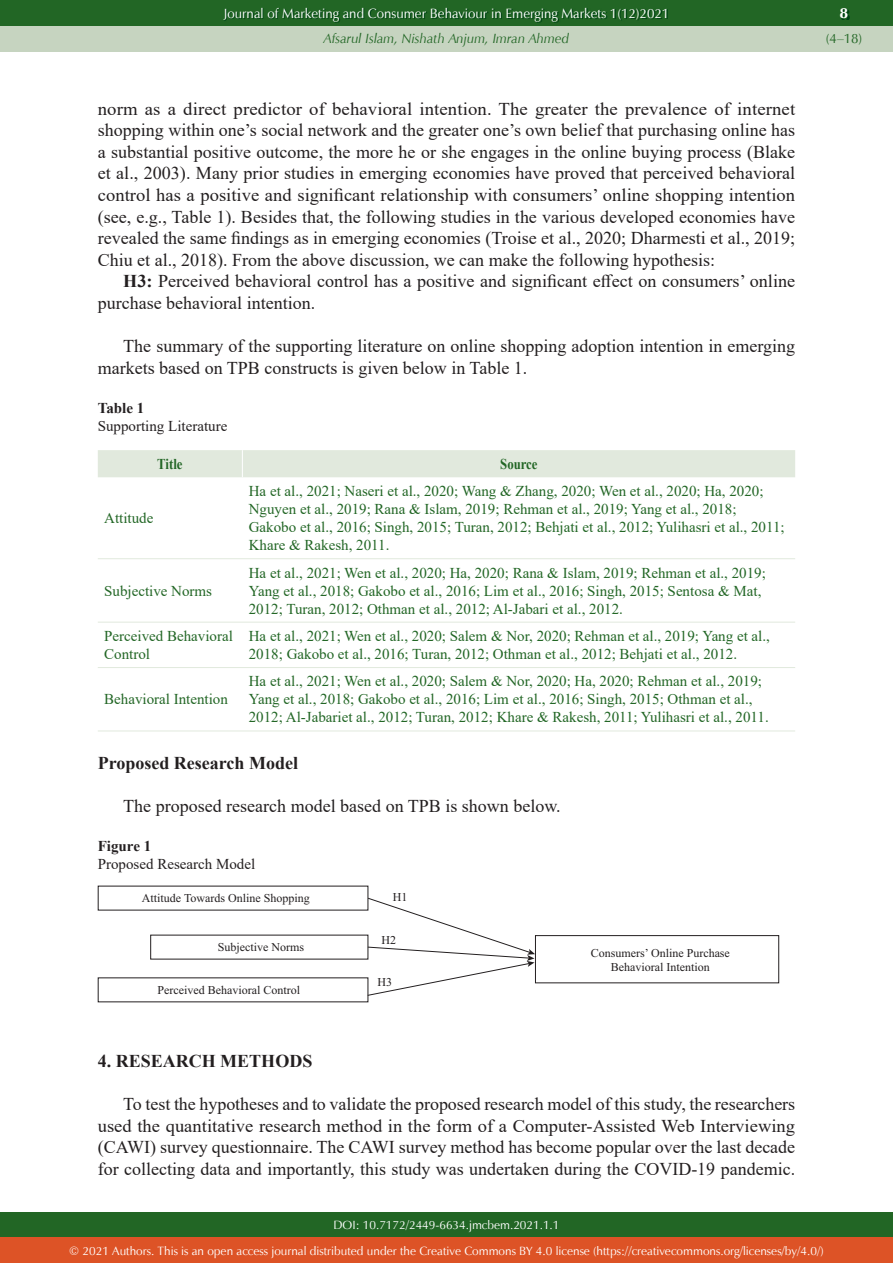
<style>
.page{position:relative;width:893px;height:1263px;background:#fff}
.page>*{position:absolute;margin:0;border:0;box-sizing:border-box;transform-origin:0 0}
.t1{font:18px/21.6px "Times New Roman";color:#231f20;text-align:justify;scale:1.04 1}
.t2{font:18px/21.6px "Times New Roman";color:#231f20}
.t3{font:700 18px "Times New Roman";color:#231f20}
.t4{font:15px/18px "Times New Roman";color:#226625}
.t5{font:15px "Times New Roman";color:#231f20}
.t6{font:700 15px "Times New Roman";color:#231f20}
.t7{font:700 15px "Times New Roman";color:#226625;scale:.85 1}
.t8{font:15px "Zapf Humnst Ult EU";color:#fff}
.t9{font:13.5px "Zapf Humnst EU";color:#fff}
.t10{font:italic 13.5px "Zapf Humnst EU";color:#226625}
.t11{font:13.5px "Zapf Humnst EU";color:#226625}
.t12{font:12px "Zapf Humnst EU";color:#fff}
.t13{font:12px/14.4px "Times New Roman";color:#231f20;text-align:center}
.s1{font-weight:700}
</style>
<div class="page">
<div style="left:0;top:0;width:893px;height:51px;background:#c6d4c0"></div>
<div style="left:0;top:1212px;width:893px;height:25px;background:#226625"></div>
<div style="left:0;top:1237px;width:893px;height:26px;background:#dd5326"></div>
<div style="left:0;top:0;width:893px;height:26px;background:#226625"></div>
<img style="left:224px;top:9px;width:443px;height:14px">
<svg style="left:842px;top:10px;width:7px;height:10px"></svg>
<div style="left:98px;top:450px;width:697px;height:27px;background:#e1e9dd"></div>
<hr style="left:98px;top:558px;width:697px;height:1px;background:#e1e9dd">
<hr style="left:98px;top:622px;width:697px;height:1px;background:#e1e9dd">
<hr style="left:98px;top:667px;width:697px;height:1px;background:#e1e9dd">
<hr style="left:98px;top:731px;width:697px;height:1px;background:#e1e9dd">
<div style="left:535px;top:935px;width:244px;height:48px;border:1px solid #231f20"></div>
<svg style="left:367px;top:897px;width:168px;height:99px"></svg>
<p class="t9" style="left:224px;top:5px;width:447px">Journal of Marketing and Consumer Behaviour in Emerging Markets 1(12)2021</p>
<p class="t10" style="left:324px;top:30px;width:247px">Afsarul Islam, Nishath Anjum, Imran Ahmed</p>
<p class="t1" style="left:98px;top:98px;width:672px">norm as a direct predictor of behavioral intention. The greater the prevalence of internet shopping within one’s social network and the greater one’s own belief that purchasing online has a substantial positive outcome, the more he or she engages in the online buying process (Blake et al., 2003). Many prior studies in emerging economies have proved that perceived behavioral control has a positive and significant relationship with consumers’ online shopping intention (see, e.g., Table 1). Besides that, the following studies in the various developed economies have revealed the same findings as in emerging economies (Troise et al., 2020; Dharmesti et al., 2019; Chiu et al., 2018). From the above discussion, we can make the following hypothesis:</p>
<p class="t2" style="left:98px;top:270px;width:699px;text-indent:26px"><span class="s1">H3:</span> Perceived behavioral control has a positive and significant effect on consumers’ online purchase behavioral intention.</p>
<p class="t2" style="left:98px;top:335px;width:699px;text-indent:26px">The summary of the supporting literature on online shopping adoption intention in emerging markets based on TPB constructs is given below in Table 1.</p>
<p class="t6" style="left:98px;top:400px;width:48px">Table 1</p>
<p class="t5" style="left:98px;top:418px;width:131px">Supporting Literature</p>
<p class="t7" style="left:157px;top:455px;width:31px">Title</p>
<p class="t7" style="left:500px;top:455px;width:45px">Source</p>
<p class="t4" style="left:104px;top:509px;width:51px">Attitude</p>
<p class="t4" style="left:104px;top:582px;width:109px">Subjective Norms</p>
<p class="t4" style="left:249px;top:482px;width:537px">Ha et al., 2021; Naseri et al., 2020; Wang &amp; Zhang, 2020; Wen et al., 2020; Ha, 2020; Nguyen et al., 2019; Rana &amp; Islam, 2019; Rehman et al., 2019; Yang et al., 2018; Gakobo et al., 2016; Singh, 2015; Turan, 2012; Behjati et al., 2012; Yulihasri et al., 2011; Khare &amp; Rakesh, 2011.</p>
<p class="t4" style="left:249px;top:564px;width:519px">Ha et al., 2021; Wen et al., 2020; Ha, 2020; Rana &amp; Islam, 2019; Rehman et al., 2019;<br>Yang et al., 2018; Gakobo et al., 2016; Lim et al., 2016; Singh, 2015; Sentosa &amp; Mat,<br>2012; Turan, 2012; Othman et al., 2012; Al-Jabari et al., 2012.</p>
<p class="t4" style="left:104px;top:627px;width:130px">Perceived Behavioral<br>Control</p>
<p class="t4" style="left:249px;top:627px;width:523px">Ha et al., 2021; Wen et al., 2020; Salem &amp; Nor, 2020; Rehman et al., 2019; Yang et al.,<br>2018; Gakobo et al., 2016; Turan, 2012; Othman et al., 2012; Behjati et al., 2012.</p>
<p class="t4" style="left:104px;top:690px;width:125px">Behavioral Intention</p>
<p class="t4" style="left:249px;top:672px;width:521px">Ha et al., 2021; Wen et al., 2020; Salem &amp; Nor, 2020; Ha, 2020; Rehman et al., 2019;<br>Yang et al., 2018; Gakobo et al., 2016; Lim et al., 2016; Singh, 2015; Othman et al.,<br>2012; Al-Jabariet al., 2012; Turan, 2012; Khare &amp; Rakesh, 2011; Yulihasri et al., 2011.</p>
<p class="t3" style="left:98px;top:752px;width:202px">Proposed Research Model</p>
<p class="t2" style="left:123px;top:795px;width:439px">The proposed research model based on TPB is shown below.</p>
<p class="t6" style="left:98px;top:838px;width:55px">Figure 1</p>
<p class="t5" style="left:98px;top:856px;width:159px">Proposed Research Model</p>
<p class="t13" style="left:142px;top:892px;width:169px">Attitude Towards Online Shopping</p>
<p class="t13" style="left:393px;top:891px;width:16px">H1</p>
<p class="t13" style="left:218px;top:941px;width:88px">Subjective Norms</p>
<p class="t13" style="left:157px;top:984px;width:144px">Perceived Behavioral Control</p>
<p class="t13" style="left:381px;top:934px;width:16px">H2</p>
<p class="t13" style="left:377px;top:976px;width:16px">H3</p>
<p class="t13" style="left:591px;top:947px;width:141px">Consumers’ Online Purchase<br>Behavioral Intention</p>
<p class="t3" style="left:98px;top:1051px;width:216px">4. RESEARCH METHODS</p>
<p class="t2" style="left:98px;top:1093px;width:699px;text-align:justify;text-indent:26px">To test the hypotheses and to validate the proposed research model of this study, the researchers used the quantitative research method in the form of a Computer-Assisted Web Interviewing (CAWI) survey questionnaire. The CAWI survey method has become popular over the last decade for collecting data and importantly, this study was undertaken during the COVID-19 pandemic.</p>
<p class="t12" style="left:333px;top:1218px;width:227px">DOI: 10.7172/2449-6634.jmcbem.2021.1.1</p>
<p class="t8" style="left:840px;top:4px;width:10px">8</p>
<p class="t11" style="left:826px;top:30px;width:38px">(4–18)</p>
<p class="t12" style="left:69px;top:1243px;width:756px">© 2021 Authors. This is an open access journal distributed under the Creative Commons BY 4.0 license (https://creativecommons.org/licenses/by/4.0/)</p>
</div>
